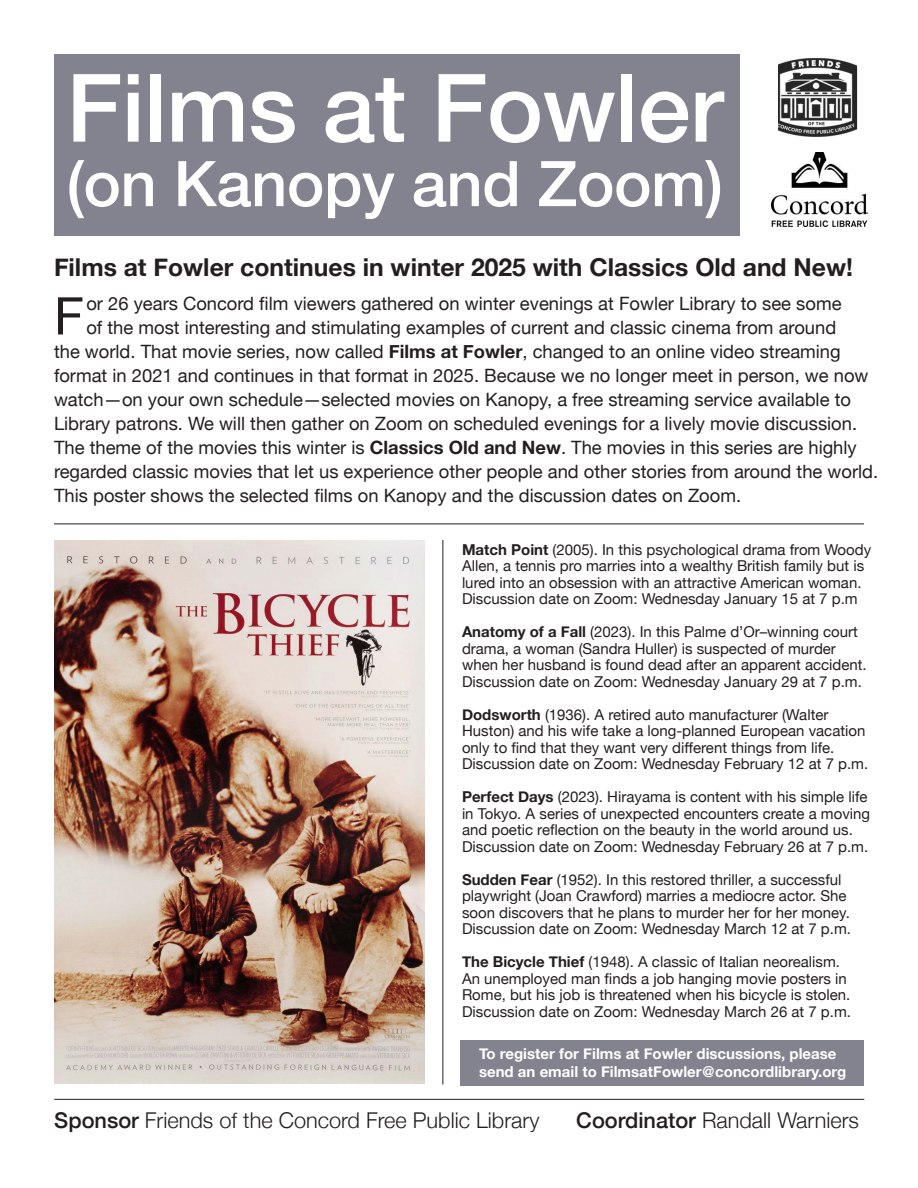
<style>
.page{position:relative;width:918px;height:1188px;background:#fff}
.page>*{position:absolute;margin:0;border:0;box-sizing:border-box;transform-origin:0 0}
.t1{font:500 94.5px "Helvetica Neue";letter-spacing:-.005em;color:#fff}
.t2{font:500 63px "Helvetica Neue";letter-spacing:-.005em;color:#fff}
.t3{font:52.05px "Helvetica Neue";color:#231f20}
.t4{font:700 24.75px "Helvetica Neue";color:#231f20}
.t5{font:300 21.75px "Helvetica Neue";color:#231f20}
.t6{font:18.3px "Helvetica Neue";color:#231f20}
.t7{font:15px/16.5px "Helvetica Neue";color:#231f20}
.t8{font:700 15px/18px "Helvetica Neue";color:#fff}
.s1{font-weight:700}
.s2{font-weight:500}
</style>
<div class="page">
<hr style="left:54px;top:1099px;width:810px;height:1px;background:#231f20">
<hr style="left:54px;top:524px;width:810px;height:1px;background:#231f20">
<div style="left:54px;top:54px;width:686px;height:182px;background:#83828f"></div>
<img style="left:778px;top:58px;width:80px;height:79px">
<img style="left:771px;top:152px;width:97px;height:74px">
<hr style="left:442px;top:540px;width:1px;height:544px;background:#231f20">
<div style="left:461px;top:1040px;width:403px;height:46px;background:#83828f"></div>
<img style="left:54px;top:540px;width:370px;height:543px">
<p class="t1" style="left:66px;top:32px;width:658px">Films at Fowler</p>
<p class="t2" style="left:66px;top:133px;width:658px">(on Kanopy and Zoom)</p>
<p class="t4" style="left:54px;top:248px;width:800px">Films at Fowler continues in winter 2025 with Classics Old and New!</p>
<p class="t3" style="left:54px;top:278px;width:31px">F</p>
<p class="t6" style="left:86px;top:291px;width:757px">or 26 years Concord film viewers gathered on winter evenings at Fowler Library to see some</p>
<p class="t6" style="left:86px;top:315px;width:751px">of the most interesting and stimulating examples of current and classic cinema from around</p>
<p class="t6" style="left:54px;top:339px;width:788px">the world. That movie series, now called <span class="s1">Films at Fowler</span>, changed to an online video streaming</p>
<p class="t6" style="left:54px;top:363px;width:816px">format in 2021 and continues in that format in 2025. Because we no longer meet in person, we now</p>
<p class="t6" style="left:54px;top:387px;width:799px">watch—on your own schedule—selected movies on Kanopy, a free streaming service available to</p>
<p class="t6" style="left:54px;top:411px;width:805px">Library patrons. We will then gather on Zoom on scheduled evenings for a lively movie discussion.</p>
<p class="t6" style="left:54px;top:435px;width:804px">The theme of the movies this winter is <span class="s1">Classics Old and New</span>. The movies in this series are highly</p>
<p class="t6" style="left:54px;top:459px;width:826px">regarded classic movies that let us experience other people and other stories from around the world.</p>
<p class="t6" style="left:54px;top:483px;width:689px">This poster shows the selected films on Kanopy and the discussion dates on Zoom.</p>
<p class="t7" style="left:462px;top:542px;width:411px"><span class="s1">Match Point</span> (2005). In this psychological drama from Woody Allen, a tennis pro marries into a wealthy British family but is lured into an obsession with an attractive American woman.<br>Discussion date on Zoom: Wednesday January 15 at 7 p.m</p>
<p class="t7" style="left:462px;top:624px;width:406px"><span class="s1">Anatomy of a Fall</span> (2023). In this Palme d’Or–winning court drama, a woman (Sandra Huller) is suspected of murder when her husband is found dead after an apparent accident.<br>Discussion date on Zoom: Wednesday January 29 at 7 p.m.</p>
<p class="t7" style="left:462px;top:707px;width:408px"><span class="s1">Dodsworth</span> (1936). A retired auto manufacturer (Walter Huston) and his wife take a long-planned European vacation only to find that they want very different things from life.<br>Discussion date on Zoom: Wednesday February 12 at 7 p.m.</p>
<p class="t7" style="left:462px;top:789px;width:410px"><span class="s1">Perfect Days</span> (2023). Hirayama is content with his simple life in Tokyo. A series of unexpected encounters create a moving and poetic reflection on the beauty in the world around us.<br>Discussion date on Zoom: Wednesday February 26 at 7 p.m.</p>
<p class="t7" style="left:462px;top:872px;width:391px"><span class="s1">Sudden Fear</span> (1952). In this restored thriller, a successful playwright (Joan Crawford) marries a mediocre actor. She soon discovers that he plans to murder her for her money.<br>Discussion date on Zoom: Wednesday March 12 at 7 p.m.</p>
<p class="t7" style="left:462px;top:954px;width:391px"><span class="s1">The Bicycle Thief</span> (1948). A classic of Italian neorealism.<br>An unemployed man finds a job hanging movie posters in Rome, but his job is threatened when his bicycle is stolen.<br>Discussion date on Zoom: Wednesday March 26 at 7 p.m.</p>
<p class="t8" style="left:479px;top:1045px;width:369px">To register for Films at Fowler discussions, please send an email to FilmsatFowler@concordlibrary.org</p>
<p class="t5" style="left:54px;top:1103px;width:487px"><span class="s2">Sponsor</span> Friends of the Concord Free Public Library</p>
<p class="t5" style="left:576px;top:1103px;width:284px"><span class="s2">Coordinator</span> Randall Warniers</p>
</div>
